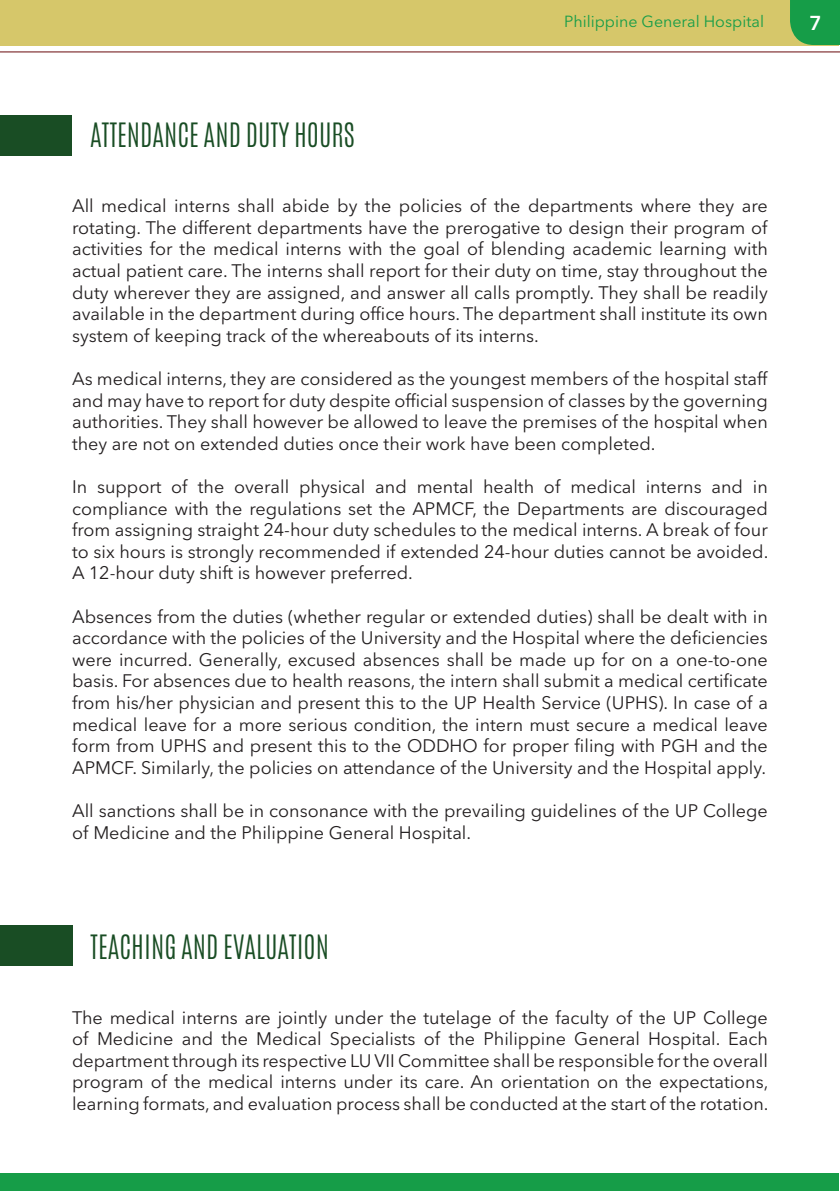
<style>
.page{position:relative;width:840px;height:1191px;background:#fff}
.page>*{position:absolute;margin:0;border:0;box-sizing:border-box;transform-origin:0 0}
.t1{font:300 28px "Antonio";color:#194d24}
.t2{font:600 20px "Avenir Next LT Pro";color:#fff}
.t3{font:18px/21.6px "Avenir Next LT Pro";color:#231f20;text-align:justify}
.t4{font:16px "Avenir Next LT Pro";color:#169d48}
</style>
<div class="page">
<div style="left:0;top:0;width:838px;height:45px;background:#d6c76a"></div>
<div style="left:0;top:1173px;width:838px;height:18px;background:#169d48"></div>
<div style="left:790px;top:0;width:49px;height:45px;background:#169d48"></div>
<hr style="left:0;top:51px;width:839px;height:1px;background:#690a0c">
<div style="left:0;top:925px;width:72px;height:41px;background:#194d24"></div>
<div style="left:0;top:115px;width:72px;height:40px;background:#194d24"></div>
<p class="t1" style="left:90px;top:115px;width:266px">ATTENDANCE AND DUTY HOURS</p>
<p class="t4" style="left:563px;top:12px;width:201px">Philippine General Hospital</p>
<p class="t2" style="left:808px;top:11px;width:14px">7</p>
<p class="t3" style="left:72px;top:195px;width:697px">All medical interns shall abide by the policies of the departments where they are rotating. The different departments have the prerogative to design their program of activities for the medical interns with the goal of blending academic learning with actual patient care. The interns shall report for their duty on time, stay throughout the duty wherever they are assigned, and answer all calls promptly. They shall be readily available in the department during office hours. The department shall institute its own system of keeping track of the whereabouts of its interns.</p>
<p class="t3" style="left:72px;top:368px;width:697px">As medical interns, they are considered as the youngest members of the hospital staff and may have to report for duty despite official suspension of classes by the governing authorities. They shall however be allowed to leave the premises of the hospital when they are not on extended duties once their work have been completed.</p>
<p class="t3" style="left:72px;top:476px;width:697px">In support of the overall physical and mental health of medical interns and in compliance with the regulations set the APMCF, the Departments are discouraged from assigning straight 24-hour duty schedules to the medical interns. A break of four to six hours is strongly recommended if extended 24-hour duties cannot be avoided.<br>A 12-hour duty shift is however preferred.</p>
<p class="t3" style="left:72px;top:605px;width:697px">Absences from the duties (whether regular or extended duties) shall be dealt with in accordance with the policies of the University and the Hospital where the deficiencies were incurred. Generally, excused absences shall be made up for on a one-to-one basis. For absences due to health reasons, the intern shall submit a medical certificate from his/her physician and present this to the UP Health Service (UPHS). In case of a medical leave for a more serious condition, the intern must secure a medical leave form from UPHS and present this to the ODDHO for proper filing with PGH and the APMCF. Similarly, the policies on attendance of the University and the Hospital apply.</p>
<p class="t3" style="left:72px;top:800px;width:697px">All sanctions shall be in consonance with the prevailing guidelines of the UP College of Medicine and the Philippine General Hospital.</p>
<p class="t1" style="left:90px;top:926px;width:240px">TEACHING AND EVALUATION</p>
<p class="t3" style="left:72px;top:1006px;width:697px">The medical interns are jointly under the tutelage of the faculty of the UP College of Medicine and the Medical Specialists of the Philippine General Hospital. Each department through its respective LU VII Committee shall be responsible for the overall program of the medical interns under its care. An orientation on the expectations, learning formats, and evaluation process shall be conducted at the start of the rotation.</p>
</div>
